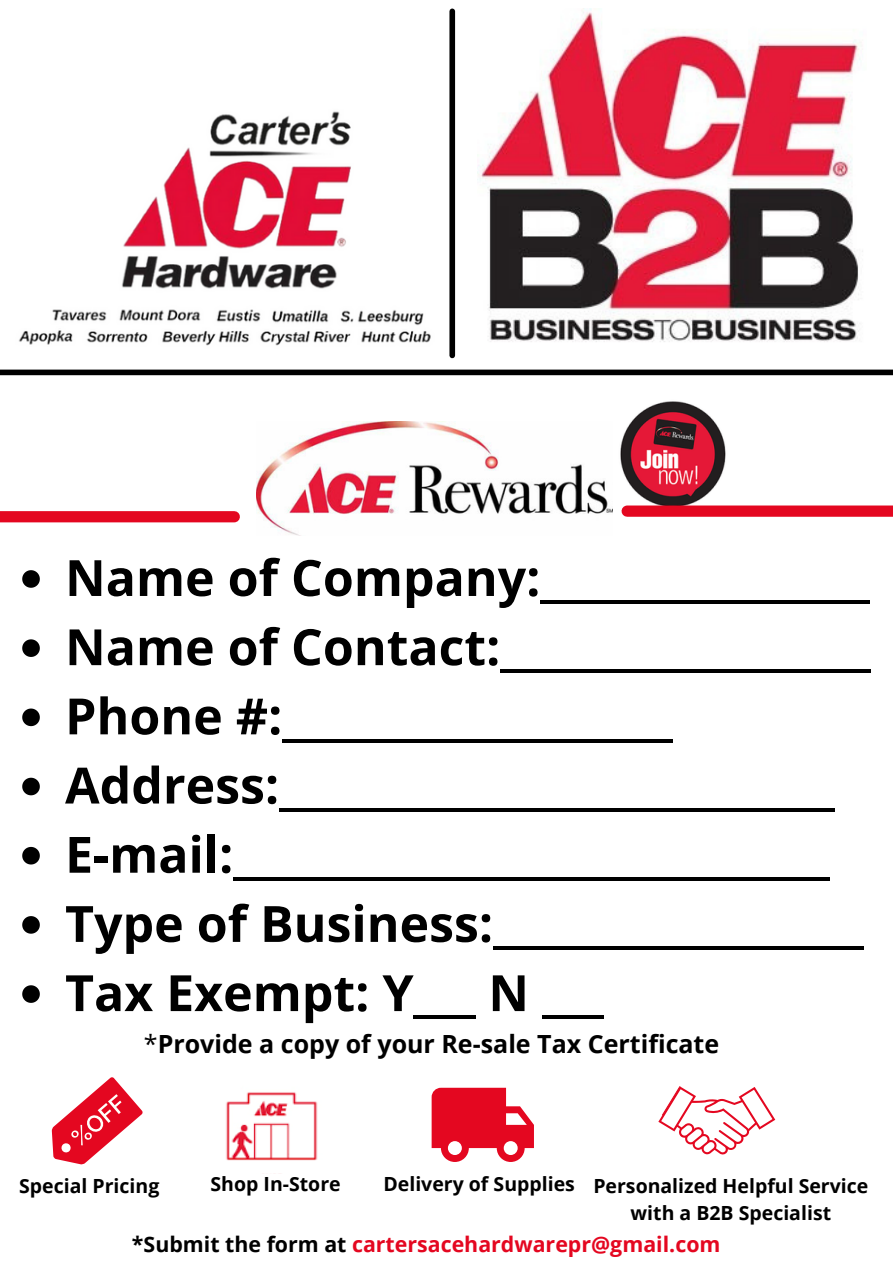
<style>
.page{position:relative;width:893px;height:1264px;background:#fff}
.page>*{position:absolute;margin:0;border:0;box-sizing:border-box;transform-origin:0 0}
.t1{font:700 49.95px/69.2px "Open Sans";color:#000}
.t2{font:700 25.05px "Open Sans";color:#000}
.t3{font:700 21.3px "Open Sans";color:#e40720}
.t4{font:700 19.5px/27px "Open Sans";color:#000}
.s1{font-weight:400}
.s2{color:#000}
</style>
<div class="page">
<img style="left:612px;top:401px;width:114px;height:110px">
<img style="left:19px;top:111px;width:412px;height:235px">
<img style="left:477px;top:8px;width:386px;height:334px">
<img style="left:226px;top:1092px;width:92px;height:69px">
<img style="left:257px;top:421px;width:355px;height:114px">
<div style="left:0;top:369px;width:892px;height:6px;background:#000"></div>
<div style="left:449px;top:11px;width:6px;height:344px;background:#000"></div>
<div style="left:0;top:511px;width:234px;height:11px;background:#e40720"></div>
<div style="left:627px;top:505px;width:265px;height:12px;background:#e40720"></div>
<svg style="left:22px;top:570px;width:18px;height:17px"></svg>
<svg style="left:22px;top:639px;width:18px;height:18px"></svg>
<svg style="left:22px;top:708px;width:18px;height:18px"></svg>
<svg style="left:22px;top:777px;width:18px;height:18px"></svg>
<svg style="left:22px;top:847px;width:18px;height:17px"></svg>
<svg style="left:22px;top:916px;width:18px;height:17px"></svg>
<svg style="left:22px;top:985px;width:18px;height:17px"></svg>
<svg style="left:658px;top:1086px;width:117px;height:68px"></svg>
<svg style="left:52px;top:1077px;width:91px;height:87px"></svg>
<svg style="left:431px;top:1087px;width:103px;height:74px"></svg>
<p class="t1" style="left:65px;top:542px;width:806px">Name of Company:________________ Name of Contact:__________________ Phone #:___________________ Address:___________________________ E-mail:_____________________________ Type of Business:__________________ Tax Exempt: Y___ N ___</p>
<p class="t2" style="left:144px;top:1026px;width:576px"><span class="s1">*</span>Provide a copy of your Re-sale Tax Certificate</p>
<p class="t4" style="left:19px;top:1171px;width:142px">Special Pricing</p>
<p class="t4" style="left:210px;top:1170px;width:132px">Shop In-Store</p>
<p class="t4" style="left:630px;top:1171px;width:239px;text-indent:-247px">Delivery of Supplies Personalized Helpful Service with a B2B Specialist</p>
<p class="t3" style="left:132px;top:1229px;width:590px"><span class="s2">*Submit the form at</span> cartersacehardwarepr@gmail.com</p>
</div>
